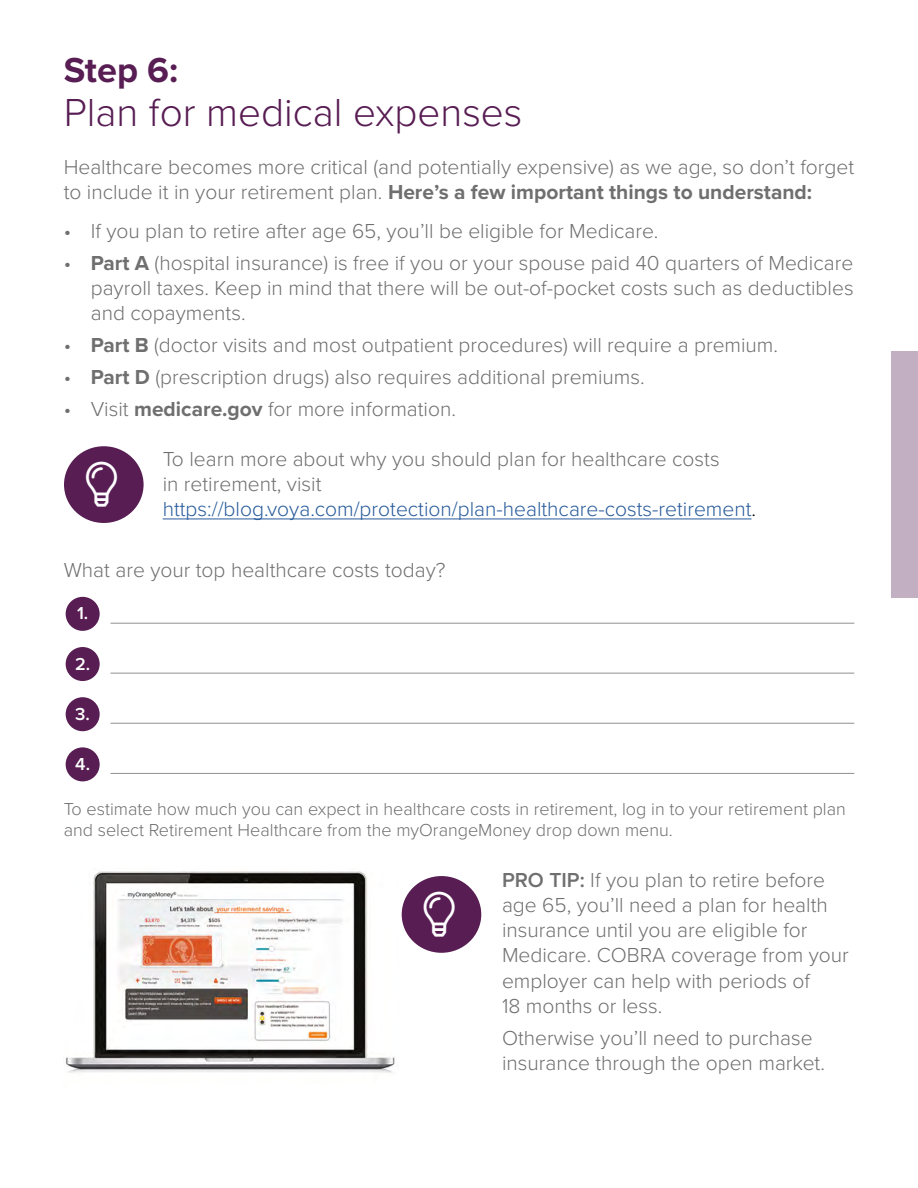
<style>
.page{position:relative;width:918px;height:1188px;background:#fff}
.page>*{position:absolute;margin:0;border:0;box-sizing:border-box;transform-origin:0 0}
.t1{font:300 45px "Font Awesome 5 Pro";color:#fff}
.t2{font:300 40.5px "Proxima Nova";color:#581d53}
.t3{font:700 36px "Proxima Nova";color:#581d53}
.t4{font:300 21px/25.2px "Proxima Nova";color:#706f6f}
.t5{font:300 18px/21px "Proxima Nova";color:#706f6f}
.t6{font:600 18px "Proxima Nova";color:#fff}
.s1{font-weight:700}
.s2{color:#275b9b}
.s3{color:#000}
.s4{font-weight:600}
</style>
<div class="page">
<div style="left:891px;top:351px;width:27px;height:246px;background:#c3afc2"></div>
<img style="left:65px;top:871px;width:330px;height:202px">
<hr style="left:163px;top:519px;width:589px;height:1px;background:#275b9b">
<div style="left:66px;top:597px;width:34px;height:34px;background:#581d53;border-radius:50%"></div>
<hr style="left:110px;top:623px;width:744px;height:1px;background:#909090">
<div style="left:66px;top:647px;width:34px;height:34px;background:#581d53;border-radius:50%"></div>
<hr style="left:110px;top:673px;width:744px;height:1px;background:#909090">
<div style="left:66px;top:697px;width:34px;height:34px;background:#581d53;border-radius:50%"></div>
<hr style="left:110px;top:723px;width:744px;height:1px;background:#909090">
<div style="left:66px;top:747px;width:34px;height:34px;background:#581d53;border-radius:50%"></div>
<hr style="left:110px;top:773px;width:744px;height:1px;background:#909090">
<div style="left:60px;top:442px;width:87px;height:85px;background:#581d53;border-radius:50%"></div>
<div style="left:57px;top:439px;width:94px;height:91px;border:8px solid #fff;border-radius:50%"></div>
<div style="left:398px;top:872px;width:87px;height:85px;background:#581d53;border-radius:50%"></div>
<div style="left:394px;top:869px;width:95px;height:91px;border:8px solid #fff;border-radius:50%"></div>
<h3 class="t3" style="left:64px;top:44px;width:116px">Step 6:</h3>
<h2 class="t2" style="left:64px;top:82px;width:460px">Plan for medical expenses</h2>
<p class="t4" style="left:64px;top:153px;width:792px">Healthcare becomes more critical (and potentially expensive) as we age, so don’t forget to include it in your retirement plan. <span class="s1">Here’s a few important things to understand:</span></p>
<p class="t4" style="left:64px;top:217px;width:596px">• If you plan to retire after age 65, you’ll be eligible for Medicare.</p>
<p class="t4" style="left:91px;top:249px;width:764px;text-align:justify;text-indent:-27px">• <span class="s1">Part A</span> (hospital insurance) is free if you or your spouse paid 40 quarters of Medicare payroll taxes. Keep in mind that there will be out-of-pocket costs such as deductibles and copayments.</p>
<p class="t4" style="left:64px;top:331px;width:716px">• <span class="s1">Part B</span> (doctor visits and most outpatient procedures) will require a premium.</p>
<p class="t4" style="left:64px;top:363px;width:583px">• <span class="s1">Part D</span> (prescription drugs) also requires additional premiums.</p>
<p class="t4" style="left:64px;top:395px;width:394px">• Visit <span class="s1">medicare.gov</span> for more information.</p>
<h1 class="t1" style="left:86px;top:462px;width:33px">▼◆●</h1>
<p class="t4" style="left:163px;top:445px;width:595px">To learn more about why you should plan for healthcare costs<br>in retirement, visit <span class="s2">https://blog.voya.com/protection/plan-healthcare-costs-retirement</span><span class="s3">.</span></p>
<p class="t4" style="left:64px;top:557px;width:383px">What are your top healthcare costs today?</p>
<p class="t6" style="left:77px;top:599px;width:13px">1.</p>
<p class="t6" style="left:75px;top:650px;width:17px">2.</p>
<p class="t6" style="left:75px;top:700px;width:16px">3.</p>
<p class="t6" style="left:75px;top:751px;width:16px">4.</p>
<p class="t5" style="left:64px;top:797px;width:784px">To estimate how much you can expect in healthcare costs in retirement, log in to your retirement plan and select Retirement Healthcare from the myOrangeMoney drop down menu.</p>
<h1 class="t1" style="left:424px;top:891px;width:33px">▼◆●</h1>
<p class="t4" style="left:502px;top:866px;width:348px"><span class="s4">PRO TIP:</span> If you plan to retire before age 65, you’ll need a plan for health insurance until you are eligible for<br>Medicare. COBRA coverage from your employer can help with periods of<br>18 months or less.</p>
<p class="t4" style="left:502px;top:1024px;width:325px">Otherwise you’ll need to purchase insurance through the open market.</p>
</div>
